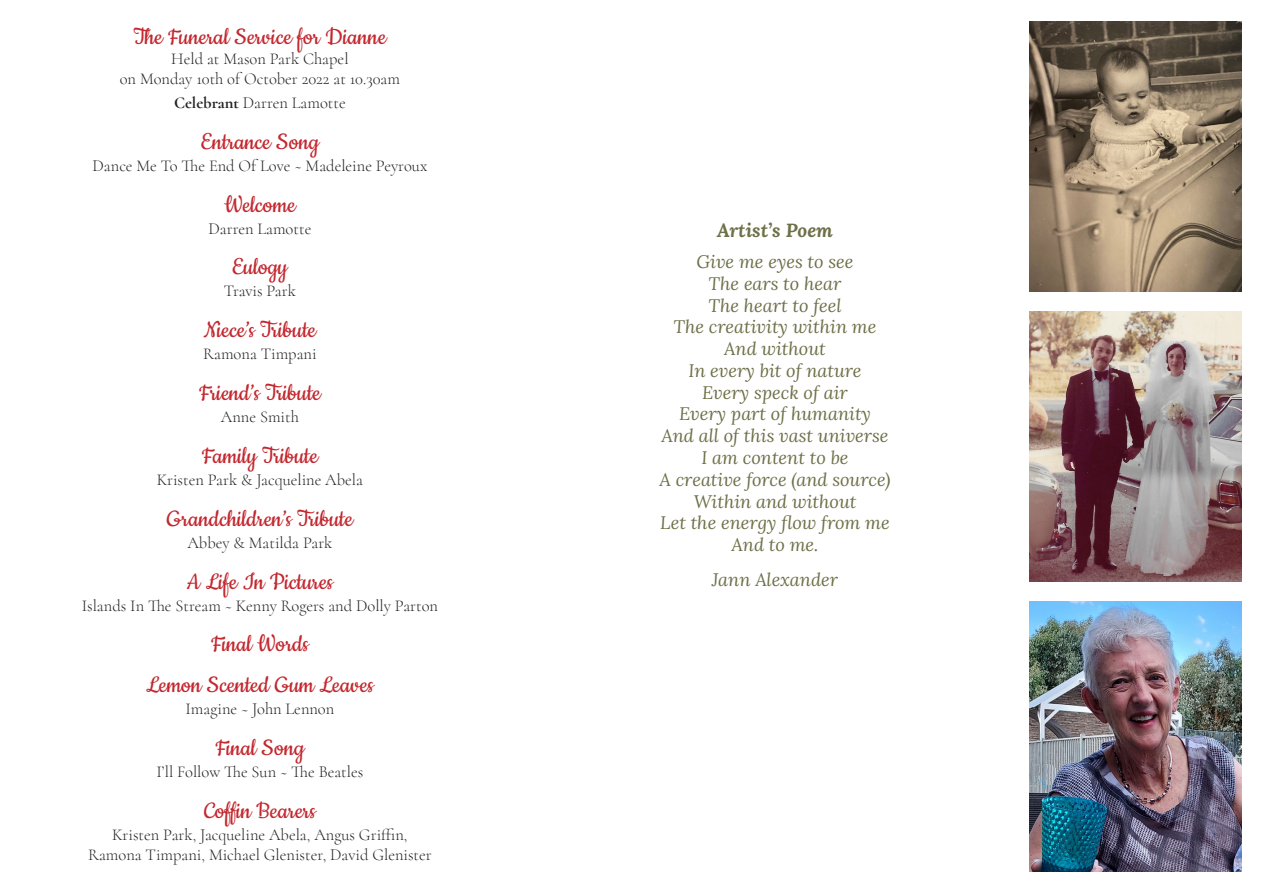
<style>
.page{position:relative;width:1263px;height:893px;background:#fff}
.page>*{position:absolute;margin:0;border:0;box-sizing:border-box;transform-origin:0 0}
.t1{font:27px "Cookie";color:#c3282f}
.t2{font:italic 700 19.05px "Lora";color:#6e7048}
.t3{font:italic 18.15px "Lora";color:#6e7048}
.t4{font:300 16.5px/19.8px "Cormorant";color:#231f20;text-align:center}
.s1{font-weight:700}
</style>
<div class="page">
<img style="left:1029px;top:21px;width:213px;height:271px">
<img style="left:1029px;top:601px;width:213px;height:271px">
<img style="left:1029px;top:311px;width:213px;height:271px">
<p class="t1" style="left:134px;top:23px;width:254px">The Funeral Service for Dianne</p>
<p class="t4" style="left:171px;top:49px;width:179px">Held at Mason Park Chapel</p>
<p class="t4" style="left:120px;top:69px;width:282px">on Monday 10th of October 2022 at 10.30am</p>
<p class="t4" style="left:174px;top:93px;width:173px"><span class="s1">Celebrant</span> Darren Lamotte</p>
<p class="t1" style="left:201px;top:127px;width:120px">Entrance Song</p>
<p class="t4" style="left:93px;top:156px;width:336px">Dance Me To The End Of Love ~ Madeleine Peyroux</p>
<p class="t1" style="left:224px;top:190px;width:73px">Welcome</p>
<p class="t4" style="left:208px;top:218px;width:104px">Darren Lamotte</p>
<p class="t1" style="left:232px;top:253px;width:57px">Eulogy</p>
<p class="t4" style="left:224px;top:281px;width:73px">Travis Park</p>
<p class="t1" style="left:204px;top:316px;width:114px">Niece’s Tribute</p>
<p class="t4" style="left:203px;top:344px;width:115px">Ramona Timpani</p>
<p class="t1" style="left:199px;top:379px;width:123px">Friend’s Tribute</p>
<p class="t4" style="left:221px;top:407px;width:79px">Anne Smith</p>
<p class="t1" style="left:202px;top:442px;width:118px">Family Tribute</p>
<p class="t4" style="left:157px;top:470px;width:208px">Kristen Park &amp; Jacqueline Abela</p>
<p class="t1" style="left:167px;top:504px;width:187px">Grandchildren’s Tribute</p>
<p class="t4" style="left:187px;top:533px;width:146px">Abbey &amp; Matilda Park</p>
<p class="t1" style="left:187px;top:567px;width:148px">A Life In Pictures</p>
<p class="t4" style="left:82px;top:595px;width:358px">Islands In The Stream ~ Kenny Rogers and Dolly Parton</p>
<p class="t1" style="left:211px;top:630px;width:99px">Final Words</p>
<p class="t1" style="left:146px;top:671px;width:229px">Lemon Scented Gum Leaves</p>
<p class="t4" style="left:185px;top:699px;width:150px">Imagine ~ John Lennon</p>
<p class="t1" style="left:215px;top:734px;width:91px">Final Song</p>
<p class="t4" style="left:157px;top:762px;width:208px">I’ll Follow The Sun ~ The Beatles</p>
<p class="t1" style="left:204px;top:797px;width:113px">Coffin Bearers</p>
<p class="t4" style="left:88px;top:825px;width:345px">Kristen Park, Jacqueline Abela, Angus Griffin,<br>Ramona Timpani, Michael Glenister, David Glenister</p>
<p class="t2" style="left:717px;top:217px;width:117px">Artist’s Poem</p>
<p class="t3" style="left:696px;top:249px;width:158px">Give me eyes to see</p>
<p class="t3" style="left:709px;top:271px;width:134px">The ears to hear</p>
<p class="t3" style="left:708px;top:293px;width:134px">The heart to feel</p>
<p class="t3" style="left:673px;top:314px;width:204px">The creativity within me</p>
<p class="t3" style="left:724px;top:336px;width:103px">And without</p>
<p class="t3" style="left:688px;top:358px;width:175px">In every bit of nature</p>
<p class="t3" style="left:702px;top:380px;width:147px">Every speck of air</p>
<p class="t3" style="left:679px;top:401px;width:193px">Every part of humanity</p>
<p class="t3" style="left:661px;top:423px;width:228px">And all of this vast universe</p>
<p class="t3" style="left:701px;top:445px;width:149px">I am content to be</p>
<p class="t3" style="left:659px;top:467px;width:233px">A creative force (and source)</p>
<p class="t3" style="left:694px;top:489px;width:164px">Within and without</p>
<p class="t3" style="left:660px;top:510px;width:231px">Let the energy flow from me</p>
<p class="t3" style="left:731px;top:532px;width:88px">And to me.</p>
<p class="t3" style="left:712px;top:567px;width:128px">Jann Alexander</p>
</div>
